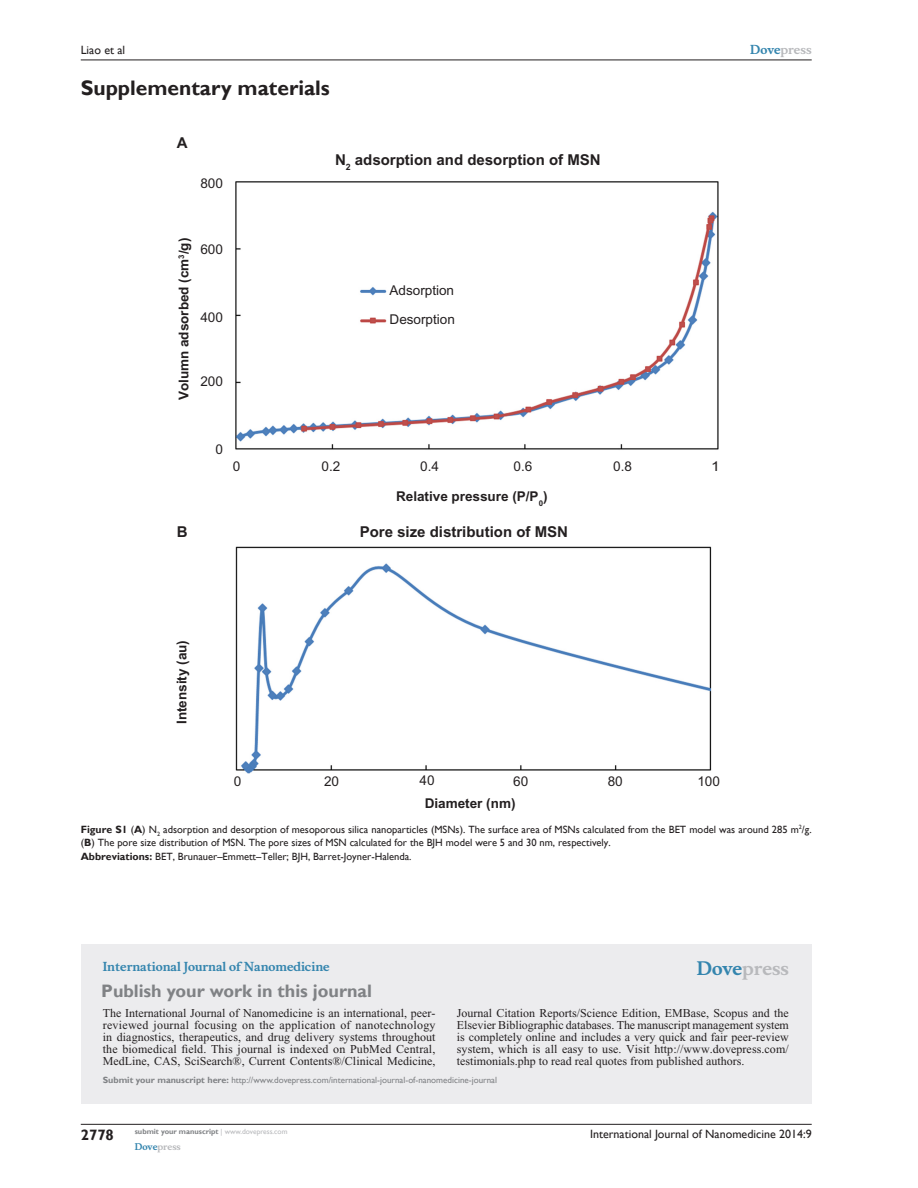
<style>
.page{position:relative;width:918px;height:1188px;background:#fff}
.page>*{position:absolute;margin:0;border:0;box-sizing:border-box;transform-origin:0 0}
.t1{font:700 21px "Gill Sans";color:#231f20}
.PromBx-H1{font:700 18px "Gill Sans";color:#808285}
.PromBx-Brand{font:700 18px "Musee";color:#b8b9bc}
.t2{font:700 15px "Arial";color:#231f20}
.t3{font:700 15px "Gill Sans";color:#231f20}
.t4{font:700 13.5px "Arial";color:#231f20}
.t5{font:13.5px "Arial";color:#231f20}
.t6{font:13.5px "Arial";color:#231f20;scale:1.15 1}
.PromBx-Tx{font:12px/12px "Times New Roman";color:#231f20;text-align:justify}
.t7{font:12px "Gill Sans";color:#231f20}
.PromBx-JrnlName{font:700 12px "Musee";color:#3485ae}
.t8{font:700 12px "Musee";color:#b8b9bc}
.FC{font:10.5px/13.5px "Gill Sans";color:#231f20}
.PromBx-SubmitMssWebA{font:9px "Gill Sans";color:#808285}
.t9{font:700 9px "Musee";color:#b8b9bc}
.t10{font:700 7.5px "Gill Sans";color:#808285}
.s1{color:#3485ae}
.s2{font-weight:700}
.s3{font-weight:400;color:#b8b9bc}
</style>
<div class="page">
<div style="left:81px;top:944px;width:731px;height:159px;background:#ececee"></div>
<hr style="left:81px;top:1124px;width:731px;height:1px;background:#231f20">
<hr style="left:81px;top:60px;width:731px;height:1px;background:#231f20">
<img style="left:236px;top:182px;width:482px;height:591px">
<p class="t7" style="left:81px;top:43px;width:46px">Liao et al</p>
<h1 class="t1" style="left:81px;top:76px;width:251px">Supplementary materials</h1>
<p class="t2" style="left:177px;top:134px;width:12px">A</p>
<p class="t5" style="left:200px;top:176px;width:24px">800</p>
<p class="t2" style="left:335px;top:151px;width:267px">N<sub>2</sub> adsorption and desorption of MSN</p>
<p class="t4" style="left:176px;top:400px;width:164px;rotate:-90deg">Volumn adsorbed (cm<sup>3</sup>/g)</p>
<p class="t5" style="left:200px;top:241px;width:24px">600</p>
<p class="t5" style="left:200px;top:309px;width:24px">400</p>
<p class="t5" style="left:200px;top:374px;width:24px">200</p>
<p class="t5" style="left:390px;top:283px;width:66px">Adsorption</p>
<p class="t5" style="left:390px;top:311px;width:67px">Desorption</p>
<p class="t2" style="left:177px;top:523px;width:12px">B</p>
<p class="t5" style="left:215px;top:441px;width:9px">0</p>
<p class="t5" style="left:233px;top:459px;width:9px">0</p>
<p class="t5" style="left:322px;top:459px;width:20px">0.2</p>
<p class="t5" style="left:420px;top:459px;width:20px">0.4</p>
<p class="t5" style="left:514px;top:459px;width:20px">0.6</p>
<p class="t5" style="left:613px;top:459px;width:20px">0.8</p>
<p class="t6" style="left:711px;top:459px;width:9px">1</p>
<p class="t4" style="left:396px;top:488px;width:153px">Relative pressure (P/P<sub>0</sub>)</p>
<p class="t2" style="left:360px;top:523px;width:210px">Pore size distribution of MSN</p>
<p class="t8" style="left:750px;top:43px;width:63px"><span class="s1">Dove</span>press</p>
<p class="t4" style="left:174px;top:724px;width:86px;rotate:-90deg">Intensity (au)</p>
<p class="t5" style="left:234px;top:773px;width:9px">0</p>
<p class="t5" style="left:324px;top:773px;width:17px">20</p>
<p class="t5" style="left:420px;top:773px;width:17px">40</p>
<p class="t5" style="left:513px;top:773px;width:17px">60</p>
<p class="t5" style="left:608px;top:773px;width:17px">80</p>
<p class="t5" style="left:697px;top:773px;width:24px">100</p>
<p class="t4" style="left:425px;top:795px;width:92px">Diameter (nm)</p>
<p class="FC" style="left:81px;top:823px;width:732px"><span class="s2">Figure S1</span> (<span class="s2">A</span>) N<sub>2</sub> adsorption and desorption of mesoporous silica nanoparticles (MSNs). The surface area of MSNs calculated from the BET model was around 285 m<sup>2</sup>/g. (<span class="s2">B</span>) The pore size distribution of MSN. The pore sizes of MSN calculated for the BJH model were 5 and 30 nm, respectively.</p>
<p class="FC" style="left:81px;top:850px;width:332px"><span class="s2">Abbreviations:</span> BET, Brunauer–Emmett–Teller; BJH, Barret-Joyner-Halenda.</p>
<p class="PromBx-JrnlName" style="left:103px;top:959px;width:228px">International Journal of Nanomedicine</p>
<p class="PromBx-H1" style="left:101px;top:980px;width:272px">Publish your work in this journal</p>
<p class="PromBx-Brand" style="left:697px;top:958px;width:94px"><span class="s1">Dove</span>press</p>
<p class="PromBx-Tx" style="left:103px;top:1007px;width:334px">The International Journal of Nanomedicine is an international, peer&shy;reviewed journal focusing on the application of nanotechnology in diagnostics, therapeutics, and drug delivery systems throughout the biomedical field. This journal is indexed on PubMed Central, MedLine, CAS, SciSearch®, Current Contents®/Clinical Medicine,</p>
<p class="PromBx-Tx" style="left:457px;top:1007px;width:334px">Journal Citation Reports/Science Edition, EMBase, Scopus and the Elsevier Bibliographic databases. The manuscript management system is completely online and includes a very quick and fair peer-review system, which is all easy to use. Visit http://www.dovepress.com/ testimonials.php to read real quotes from published authors.</p>
<p class="PromBx-SubmitMssWebA" style="left:103px;top:1075px;width:396px"><span class="s2">Submit your manuscript here:</span> http://www.dovepress.com/international-journal-of-nanomedicine-journal</p>
<p class="t3" style="left:81px;top:1126px;width:35px">2778</p>
<p class="t10" style="left:135px;top:1127px;width:154px">submit your manuscript <span class="s3">| www.dovepress.com</span></p>
<p class="t9" style="left:135px;top:1141px;width:48px"><span class="s1">Dove</span>press</p>
<p class="t7" style="left:590px;top:1127px;width:223px">International Journal of Nanomedicine 2014:9</p>
</div>
